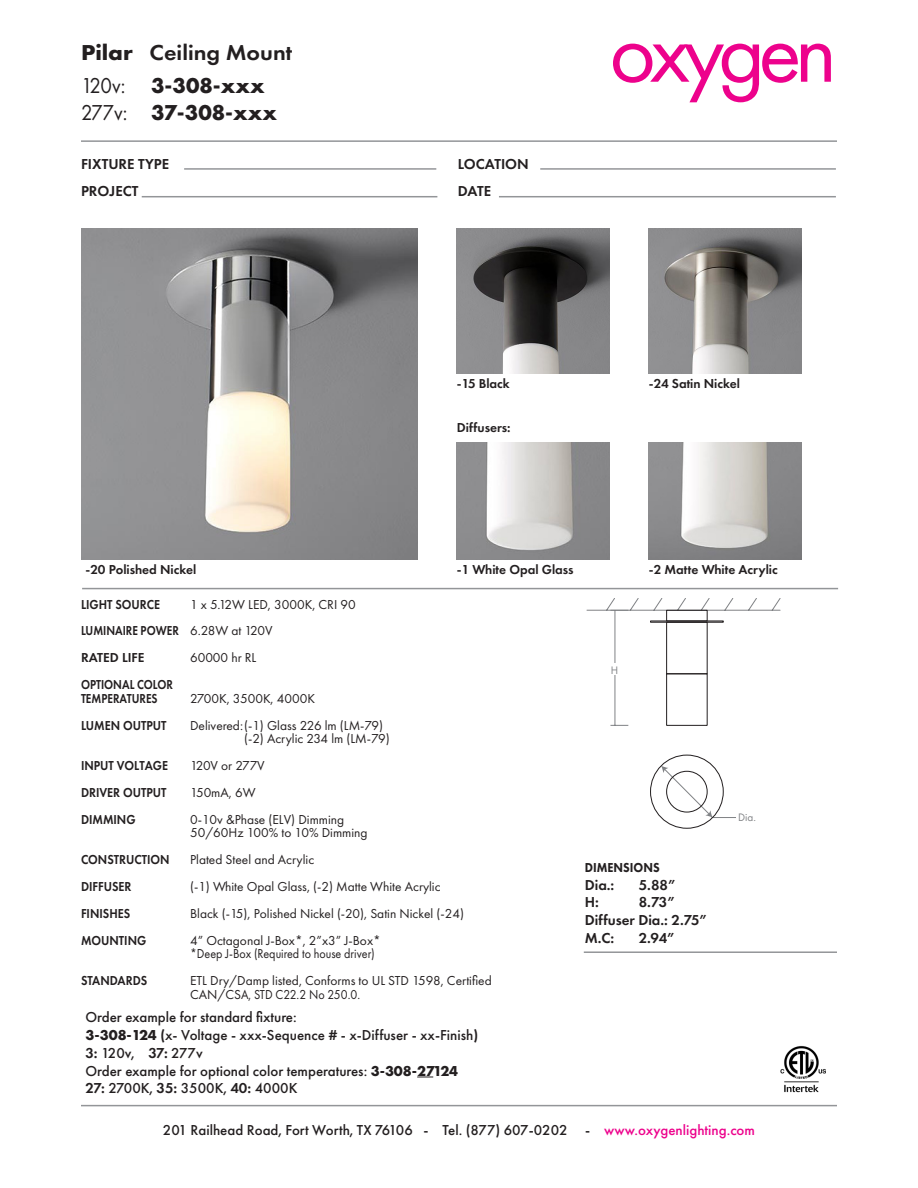
<style>
.page{position:relative;width:918px;height:1188px;background:#fff}
.page>*{position:absolute;margin:0;border:0;box-sizing:border-box;transform-origin:0 0}
.t1{font:89.7px "Futura PT";letter-spacing:-.075em;color:#ed028c}
.t2{font:700 22.35px "Futura PT";color:#231f20}
.t3{font:600 22.35px "Futura PT";color:#231f20;scale:1.07 1}
.t4{font:22.35px "Futura PT";letter-spacing:-.02em;color:#231f20;scale:.91 1}
.t5{font:500 15px "Futura PT";color:#231f20}
.t6{font:600 15px "Futura PT";color:#231f20}
.t7{font:13.5px/13.5px "Futura PT";color:#231f20}
.t8{font:600 13.5px "Futura PT";color:#231f20;scale:.9 1}
.t9{font:600 13.5px "Futura PT";color:#231f20}
.t10{font:600 13.5px "Futura PT";color:#231f20;scale:.84 1}
.t11{font:13.5px "Futura PT";color:#231f20;scale:.9 1}
.t12{font:800 13.5px "Futura PT";color:#231f20;scale:.9 1}
.t13{font:11.25px "Futura PT";color:#808285}
.s1{font-weight:700}
.s2{font-weight:600}
.s3{color:#ed028c}
</style>
<div class="page">
<hr style="left:81px;top:140px;width:756px;height:2px;background:#939598">
<hr style="left:82px;top:588px;width:756px;height:1px;background:#939598">
<img style="left:81px;top:229px;width:337px;height:330px">
<hr style="left:142px;top:196px;width:295px;height:1px;background:#939598">
<hr style="left:499px;top:196px;width:337px;height:1px;background:#939598">
<hr style="left:540px;top:168px;width:296px;height:2px;background:#939598">
<hr style="left:184px;top:168px;width:252px;height:2px;background:#939598">
<img style="left:457px;top:443px;width:153px;height:116px">
<img style="left:649px;top:443px;width:153px;height:116px">
<img style="left:457px;top:229px;width:153px;height:144px">
<img style="left:649px;top:229px;width:153px;height:144px">
<hr style="left:81px;top:1105px;width:756px;height:1px;background:#939598">
<img style="left:780px;top:1046px;width:46px;height:47px">
<hr style="left:584px;top:951px;width:253px;height:2px;background:#939598">
<svg style="left:661px;top:766px;width:75px;height:52px"></svg>
<div style="left:666px;top:771px;width:41px;height:41px;border:1px solid #231f20;border-radius:50%"></div>
<div style="left:650px;top:755px;width:74px;height:74px;border:1px solid #231f20;border-radius:50%"></div>
<hr style="left:615px;top:610px;width:1px;height:115px;background:#808285">
<svg style="left:610px;top:725px;width:18px;height:1px"></svg>
<svg style="left:586px;top:598px;width:195px;height:13px"></svg>
<div style="left:603px;top:664px;width:23px;height:11px;background:#fff"></div>
<div style="left:666px;top:610px;width:41px;height:11px;border:1px solid #231f20"></div>
<div style="left:650px;top:621px;width:74px;height:2px;border:1px solid #231f20"></div>
<div style="left:666px;top:622px;width:41px;height:52px;border:1px solid #231f20"></div>
<div style="left:666px;top:674px;width:41px;height:52px;border:1px solid #231f20"></div>
<svg style="left:417px;top:1077px;width:16px;height:1px"></svg>
<p class="t3" style="left:81px;top:39px;width:199px"><span class="s1">Pilar</span> Ceiling Mount</p>
<p class="t4" style="left:81px;top:72px;width:50px">120v:</p>
<p class="t4" style="left:81px;top:99px;width:53px">277v:</p>
<p class="t2" style="left:151px;top:71px;width:115px">3-308-xxx</p>
<p class="t2" style="left:151px;top:98px;width:127px">37-308-xxx</p>
<p class="t6" style="left:81px;top:155px;width:90px">FIXTURE TYPE</p>
<p class="t6" style="left:458px;top:155px;width:72px">LOCATION</p>
<p class="t6" style="left:81px;top:182px;width:59px">PROJECT</p>
<p class="t6" style="left:458px;top:182px;width:35px">DATE</p>
<p class="t1" style="left:609px;top:-1px;width:229px">oxygen</p>
<p class="t9" style="left:457px;top:375px;width:54px">-15 Black</p>
<p class="t9" style="left:457px;top:419px;width:55px">Diffusers:</p>
<p class="t9" style="left:649px;top:375px;width:93px">-24 Satin Nickel</p>
<p class="t9" style="left:86px;top:561px;width:112px">-20 Polished Nickel</p>
<p class="t8" style="left:81px;top:596px;width:89px">LIGHT SOURCE</p>
<p class="t10" style="left:81px;top:623px;width:118px">LUMINAIRE POWER</p>
<p class="t9" style="left:81px;top:649px;width:65px">RATED LIFE</p>
<p class="t10" style="left:81px;top:676px;width:111px">OPTIONAL COLOR</p>
<p class="t10" style="left:81px;top:690px;width:93px">TEMPERATURES</p>
<p class="t8" style="left:81px;top:717px;width:97px">LUMEN OUTPUT</p>
<p class="t8" style="left:81px;top:757px;width:98px">INPUT VOLTAGE</p>
<p class="t8" style="left:81px;top:784px;width:97px">DRIVER OUTPUT</p>
<p class="t8" style="left:81px;top:811px;width:62px">DIMMING</p>
<p class="t8" style="left:81px;top:851px;width:100px">CONSTRUCTION</p>
<p class="t8" style="left:81px;top:878px;width:58px">DIFFUSER</p>
<p class="t8" style="left:81px;top:905px;width:56px">FINISHES</p>
<p class="t8" style="left:81px;top:932px;width:74px">MOUNTING</p>
<p class="t8" style="left:81px;top:972px;width:75px">STANDARDS</p>
<p class="t9" style="left:457px;top:561px;width:118px">-1 White Opal Glass</p>
<p class="t7" style="left:190px;top:597px;width:167px">1 x 5.12W LED, 3000K, CRI 90</p>
<p class="t7" style="left:190px;top:624px;width:84px">6.28W at 120V</p>
<p class="t7" style="left:190px;top:651px;width:68px">60000 hr RL</p>
<p class="t7" style="left:190px;top:691px;width:126px">2700K, 3500K, 4000K</p>
<p class="t7" style="left:190px;top:718px;width:195px">Delivered:(-1) Glass 226 lm (LM-79)</p>
<p class="t7" style="left:244px;top:732px;width:147px">(-2) Acrylic 234 lm (LM-79)</p>
<p class="t7" style="left:190px;top:759px;width:76px">120V or 277V</p>
<p class="t7" style="left:190px;top:786px;width:67px">150mA, 6W</p>
<p class="t7" style="left:190px;top:812px;width:156px">0-10v &amp;Phase (ELV) Dimming</p>
<p class="t7" style="left:190px;top:826px;width:179px">50/60Hz 100% to 10% Dimming</p>
<p class="t7" style="left:190px;top:853px;width:126px">Plated Steel and Acrylic</p>
<p class="t7" style="left:190px;top:880px;width:252px">(-1) White Opal Glass, (-2) Matte White Acrylic</p>
<p class="t7" style="left:190px;top:907px;width:276px">Black (-15), Polished Nickel (-20), Satin Nickel (-24)</p>
<p class="t7" style="left:190px;top:934px;width:192px">4” Octagonal J-Box*, 2”x3” J-Box*</p>
<p class="t11" style="left:190px;top:946px;width:207px">*Deep J-Box (Required to house driver)</p>
<p class="t7" style="left:190px;top:974px;width:303px">ETL Dry/Damp listed, Conforms to UL STD 1598, Certified<br>CAN/CSA, STD C22.2 No 250.0.</p>
<p class="t5" style="left:86px;top:1008px;width:213px">Order example for standard fixture:</p>
<p class="t5" style="left:86px;top:1026px;width:394px"><span class="s1">3-308-124</span> <span class="s2">(</span>x- Voltage - xxx-Sequence # - x-Diffuser - xx-Finish<span class="s2">)</span></p>
<p class="t5" style="left:86px;top:1044px;width:119px"><span class="s2">3:</span> 120v, <span class="s2">37:</span> 277v</p>
<p class="t5" style="left:86px;top:1061px;width:374px">Order example for optional color temperatures: <span class="s1">3-308-27124</span></p>
<p class="t5" style="left:86px;top:1079px;width:213px"><span class="s2">27:</span> 2700K, <span class="s2">35:</span> 3500K, <span class="s2">40:</span> 4000K</p>
<p class="t9" style="left:649px;top:561px;width:130px">-2 Matte White Acrylic</p>
<p class="t13" style="left:611px;top:663px;width:9px">H</p>
<p class="t13" style="left:738px;top:811px;width:19px">Dia.</p>
<p class="t12" style="left:585px;top:859px;width:85px">DIMENSIONS</p>
<p class="t6" style="left:585px;top:875px;width:31px">Dia.:</p>
<p class="t6" style="left:639px;top:875px;width:38px">5.88”</p>
<p class="t6" style="left:585px;top:893px;width:16px">H:</p>
<p class="t6" style="left:639px;top:893px;width:37px">8.73”</p>
<p class="t6" style="left:585px;top:911px;width:124px">Diffuser Dia.: 2.75”</p>
<p class="t6" style="left:585px;top:929px;width:31px">M.C:</p>
<p class="t6" style="left:639px;top:929px;width:37px">2.94”</p>
<p class="t5" style="left:163px;top:1121px;width:594px">201 Railhead Road, Fort Worth, TX 76106 - Tel. (877) 607-0202 - <span class="s3">www.oxygenlighting.com</span></p>
</div>
